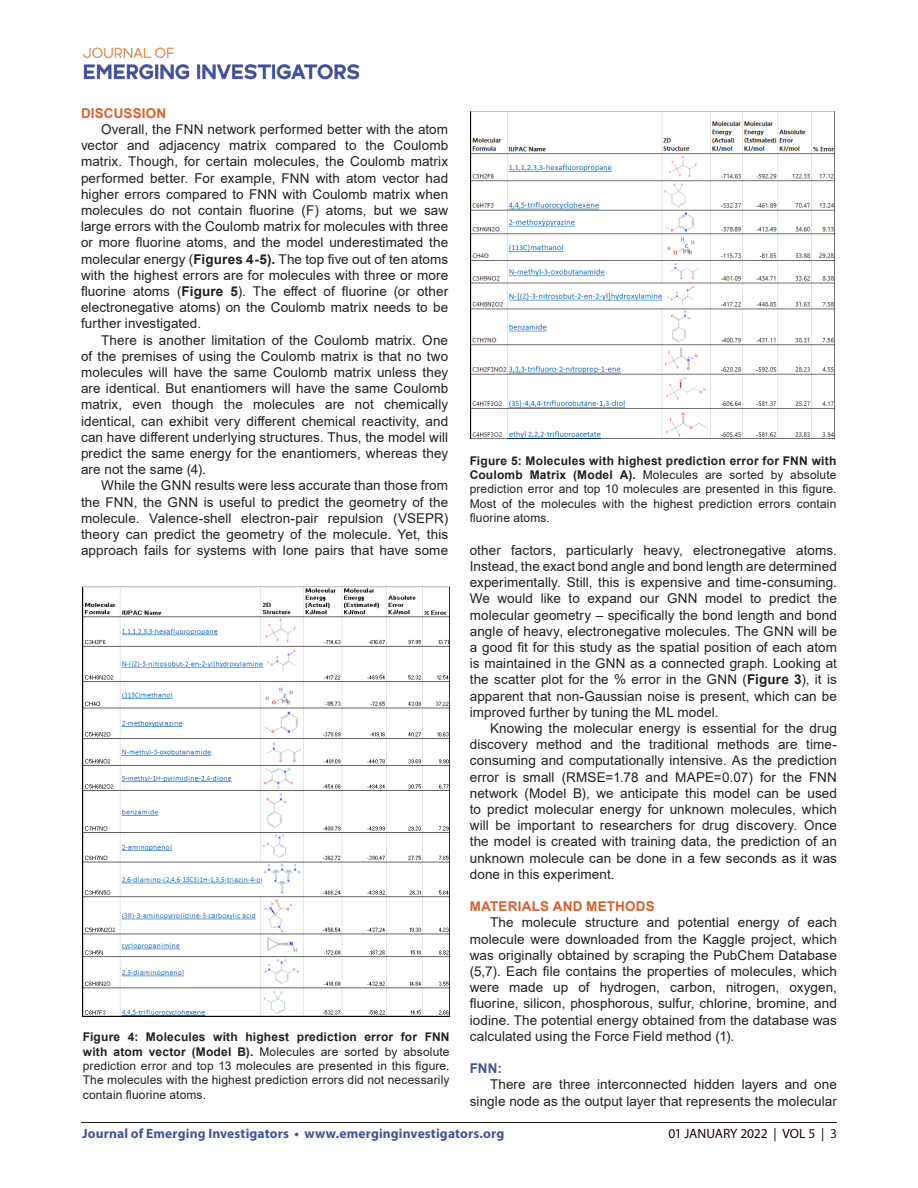
<style>
.page{position:relative;width:918px;height:1188px;background:#fff}
.page>*{position:absolute;margin:0;border:0;box-sizing:border-box;transform-origin:0 0}
.t1{font:13.5px/16.2px "Arial";letter-spacing:.005em;color:#231f20;text-align:justify}
.t2{font:700 13.5px "Myriad Pro";letter-spacing:.01em;color:#42549e}
.t3{font:700 13.5px "Arial";letter-spacing:.015em;color:#dc5f2b}
.t4{font:13.5px "Myriad Pro";letter-spacing:-.01em;color:#230000}
.t5{font:700 13.5px "Arial";color:#42549e}
.t6{font:12px/14.4px "Arial";letter-spacing:.015em;color:#231f20;text-align:justify}
.s1{font-weight:700}
.s2{color:#231f20}
</style>
<div class="page">
<hr style="left:81px;top:1122px;width:756px;height:1px;background:#231f20">
<img style="left:83px;top:47px;width:277px;height:33px">
<img style="left:83px;top:587px;width:367px;height:430px">
<img style="left:470px;top:111px;width:365px;height:328px">
<p class="t3" style="left:81px;top:104px;width:87px">DISCUSSION</p>
<p class="t1" style="left:81px;top:121px;width:369px;text-indent:20px">Overall, the FNN network performed better with the atom vector and adjacency matrix compared to the Coulomb matrix. Though, for certain molecules, the Coulomb matrix performed better. For example, FNN with atom vector had higher errors compared to FNN with Coulomb matrix when molecules do not contain fl uorine (F) atoms, but we saw large errors with the Coulomb matrix for molecules with three or more fl uorine atoms, and the model underestimated the molecular energy (<span class="s1">Figures 4-5).</span> The top five out of ten atoms with the highest errors are for molecules with three or more fl uorine atoms (<span class="s1">Figure 5</span>). The effect of fl uorine (or other electronegative atoms) on the Coulomb matrix needs to be further investigated.</p>
<p class="t1" style="left:81px;top:332px;width:369px;text-indent:20px">There is another limitation of the Coulomb matrix. One of the premises of using the Coulomb matrix is that no two molecules will have the same Coulomb matrix unless they are identical. But enantiomers will have the same Coulomb matrix, even though the molecules are not chemically identical, can exhibit very different chemical reactivity, and can have different underlying structures. Thus, the model will predict the same energy for the enantiomers, whereas they are not the same (4).</p>
<p class="t1" style="left:81px;top:478px;width:369px;text-indent:20px">While the GNN results were less accurate than those from the FNN, the GNN is useful to predict the geometry of the molecule. Valence-shell electron-pair repulsion (VSEPR) theory can predict the geometry of the molecule. Yet, this approach fails for systems with lone pairs that have some</p>
<p class="t6" style="left:83px;top:1030px;width:368px"><span class="s1">Figure 4: Molecules with highest prediction error for FNN with atom vector (Model B).</span> Molecules are sorted by absolute prediction error and top 13 molecules are presented in this figure.<br>The molecules with the highest prediction errors did not necessarily contain fl uorine atoms.</p>
<p class="t6" style="left:470px;top:453px;width:368px"><span class="s1">Figure 5: Molecules with highest prediction error for FNN with Coulomb Matrix (Model A).</span> Molecules are sorted by absolute prediction error and top 10 molecules are presented in this figure.<br>Most of the molecules with the highest prediction errors contain fl uorine atoms.</p>
<p class="t1" style="left:470px;top:542px;width:369px">other factors, particularly heavy, electronegative atoms.<br>Instead, the exact bond angle and bond length are determined experimentally. Still, this is expensive and time-consuming.<br>We would like to expand our GNN model to predict the molecular geometry – specifically the bond length and bond angle of heavy, electronegative molecules. The GNN will be a good fit for this study as the spatial position of each atom is maintained in the GNN as a connected graph. Looking at the scatter plot for the % error in the GNN (<span class="s1">Figure 3</span>), it is apparent that non-Gaussian noise is present, which can be improved further by tuning the ML model.</p>
<p class="t1" style="left:470px;top:720px;width:369px;text-indent:20px">Knowing the molecular energy is essential for the drug discovery method and the traditional methods are time&shy;consuming and computationally intensive. As the prediction error is small (RMSE=1.78 and MAPE=0.07) for the FNN network (Model B), we anticipate this model can be used to predict molecular energy for unknown molecules, which will be important to researchers for drug discovery. Once the model is created with training data, the prediction of an unknown molecule can be done in a few seconds as it was done in this experiment.</p>
<p class="t3" style="left:470px;top:897px;width:186px">MATERIALS AND METHODS</p>
<p class="t1" style="left:470px;top:915px;width:369px;text-indent:20px">The molecule structure and potential energy of each molecule were downloaded from the Kaggle project, which was originally obtained by scraping the PubChem Database (5,7). Each fi le contains the properties of molecules, which were made up of hydrogen, carbon, nitrogen, oxygen, fl uorine, silicon, phosphorous, sulfur, chlorine, bromine, and iodine. The potential energy obtained from the database was calculated using the Force Field method (1).</p>
<p class="t5" style="left:470px;top:1059px;width:34px">FNN:</p>
<p class="t1" style="left:470px;top:1077px;width:369px;text-align:right">There are three interconnected hidden layers and one single node as the output layer that represents the molecular</p>
<p class="t2" style="left:82px;top:1125px;width:424px">Journal of Emerging Investigators • www.emerginginvestigators.org</p>
<p class="t4" style="left:668px;top:1125px;width:170px">01 JANUARY 2022 | VOL 5 | <span class="s2">3</span></p>
</div>
